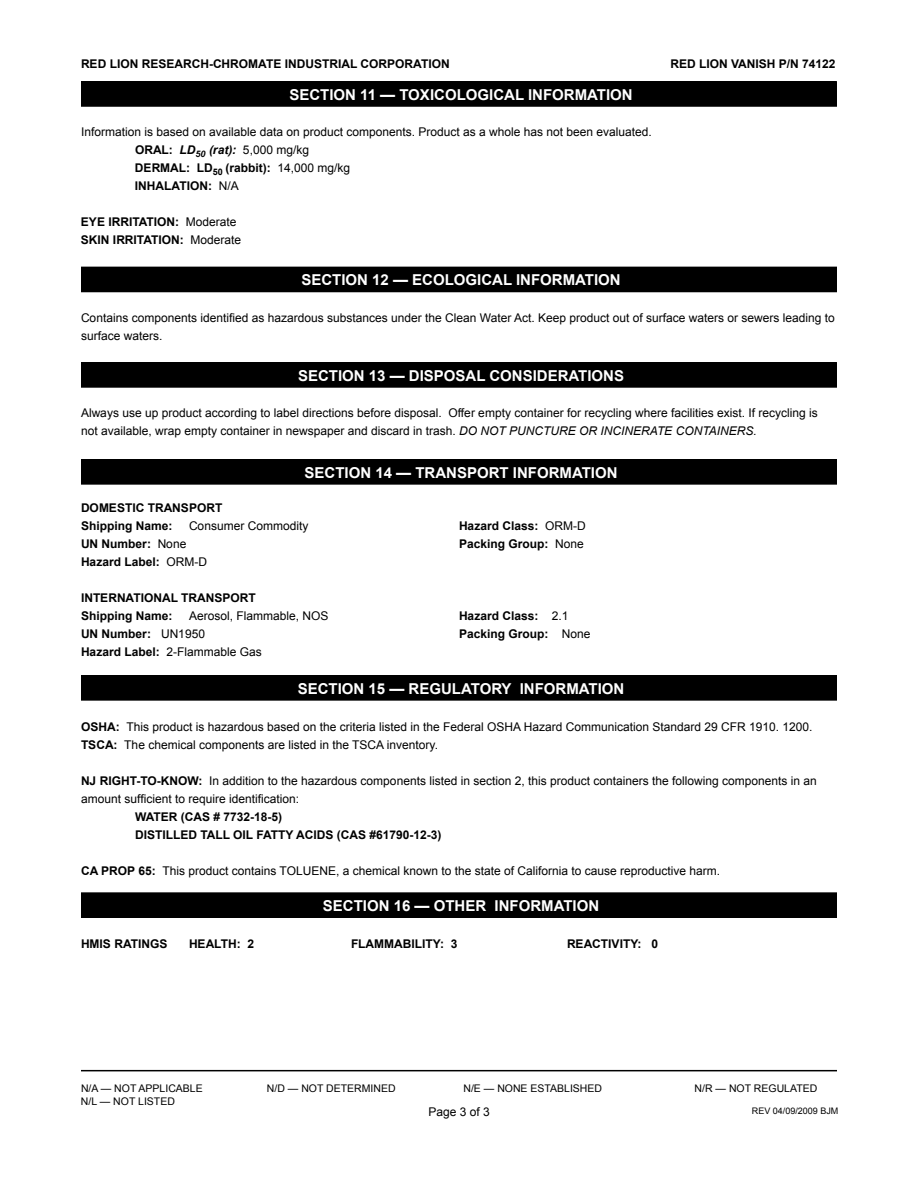
<style>
.page{position:relative;width:918px;height:1188px;background:#fff}
.page>*{position:absolute;margin:0;border:0;box-sizing:border-box;transform-origin:0 0}
.t1{font:700 15px "Arial";color:#fff}
.t2{font:12px/18px "Arial";color:#000}
.t3{font:700 12px/18px "Arial";color:#000}
.t4{font:italic 12px "Arial";color:#000}
.t5{font:10.5px "Arial";color:#000}
.t6{font:9px "Arial";color:#000}
.s1{font-weight:700}
.s2{font-weight:700;font-style:italic}
.s3{font-weight:400}
.s4{font-style:italic}
</style>
<div class="page">
<hr style="left:81px;top:1070px;width:756px;height:1px;background:#000">
<div style="left:82px;top:82px;width:754px;height:24px;background:#000"></div>
<div style="left:81px;top:81px;width:756px;height:26px;border:2px solid #000"></div>
<div style="left:82px;top:267px;width:754px;height:25px;background:#000"></div>
<div style="left:82px;top:363px;width:754px;height:24px;background:#000"></div>
<div style="left:81px;top:362px;width:756px;height:26px;border:2px solid #000"></div>
<div style="left:82px;top:460px;width:754px;height:24px;background:#000"></div>
<div style="left:81px;top:459px;width:756px;height:26px;border:2px solid #000"></div>
<div style="left:82px;top:676px;width:754px;height:24px;background:#000"></div>
<div style="left:81px;top:675px;width:756px;height:26px;border:2px solid #000"></div>
<div style="left:82px;top:893px;width:754px;height:24px;background:#000"></div>
<div style="left:81px;top:892px;width:756px;height:26px;border:2px solid #000"></div>
<p class="t3" style="left:81px;top:55px;width:9px">RED</p>
<p class="t3" style="left:110px;top:55px;width:42px">LION RESEARC</p>
<p class="t3" style="left:200px;top:55px;width:57px">H-CHROMATE</p>
<p class="t3" style="left:285px;top:55px;width:39px">INDUSTR</p>
<p class="t3" style="left:338px;top:55px;width:76px">IAL CORPORAT</p>
<p class="t3" style="left:428px;top:55px;width:32px">ION</p>
<p class="t3" style="left:670px;top:55px;width:9px">RED</p>
<p class="t3" style="left:699px;top:55px;width:138px">LION VAN ISH P/N 74122</p>
<p class="t1" style="left:289px;top:84px;width:11px">SECT</p>
<p class="t1" style="left:329px;top:84px;width:246px">ION 11 — TOXICOLOGICAL INFORMAT</p>
<p class="t1" style="left:606px;top:84px;width:26px">ION</p>
<p class="t2" style="left:135px;top:123px;width:518px;text-indent:-54px">Information is based on available data on product components. Product as a whole has not been evaluated.<br><span class="s1">O RAL :</span> <span class="s2">LD</span><sub>50</sub> <span class="s2">(rat):</span> 5,000 mg/kg<br><span class="s1">DERMAL : LD</span><sub>50</sub> <span class="s1">(RABBIT):</span> 14,000 mg/kg<br><span class="s1">INHALATIO N:</span> n/a</p>
<p class="t3" style="left:81px;top:213px;width:162px">EYE IRRITATIO N: <span class="s3">Moderate<br></span>SKI N IRRITATION: <span class="s3">Moderate</span></p>
<p class="t1" style="left:301px;top:270px;width:11px">SECT</p>
<p class="t1" style="left:341px;top:270px;width:222px">ION 12 — ECOLOGICAL INFORMAT</p>
<p class="t1" style="left:594px;top:270px;width:26px">ION</p>
<p class="t2" style="left:81px;top:309px;width:755px">Contains components identified as hazardous substances under the Clean Water Act. Keep product out of surface waters or sewers leading to surface waters.</p>
<p class="t1" style="left:298px;top:365px;width:11px">SECT</p>
<p class="t1" style="left:338px;top:365px;width:210px">ION 13 — DISPOSAL CONSIDERAT</p>
<p class="t1" style="left:587px;top:365px;width:27px">IONS</p>
<p class="t2" style="left:81px;top:404px;width:738px">Always use up product according to label directions before disposal. Offer empty container for recycling where facilities exist. If recycling is not available, wrap empty container in newspaper and discard in trash. <span class="s4">DO NOT</span></p>
<p class="t4" style="left:509px;top:423px;width:18px">PUNCTU</p>
<p class="t4" style="left:559px;top:423px;width:50px">RE OR INCINE</p>
<p class="t4" style="left:641px;top:423px;width:18px">RATE</p>
<p class="t4" style="left:676px;top:423px;width:9px">CONTAINE</p>
<p class="t4" style="left:737px;top:423px;width:22px">RS.</p>
<p class="t1" style="left:305px;top:462px;width:11px">SECT</p>
<p class="t1" style="left:345px;top:462px;width:82px">ION 14 — TRANS</p>
<p class="t1" style="left:467px;top:462px;width:93px">PORT INFORMAT</p>
<p class="t1" style="left:591px;top:462px;width:26px">ION</p>
<p class="t3" style="left:81px;top:500px;width:28px">DOMEST</p>
<p class="t3" style="left:132px;top:500px;width:25px">IC TRANS</p>
<p class="t3" style="left:189px;top:500px;width:26px">PORT</p>
<p class="t3" style="left:81px;top:518px;width:93px">SHIPPING NAME:</p>
<p class="t2" style="left:189px;top:517px;width:121px">Consumer Commodity</p>
<p class="t3" style="left:459px;top:518px;width:96px">HAZARD CLASS: <span class="s3">orm</span></p>
<p class="t2" style="left:573px;top:517px;width:13px">-d</p>
<p class="t3" style="left:81px;top:536px;width:107px">UN NUMBER: <span class="s3">None</span></p>
<p class="t3" style="left:459px;top:536px;width:126px">PACKING GROUP: <span class="s3">None</span></p>
<p class="t3" style="left:81px;top:554px;width:128px">HAZARD LABEL: <span class="s3">ORM-D</span></p>
<p class="t3" style="left:81px;top:590px;width:110px">INTERNATIONAL TRANS</p>
<p class="t3" style="left:223px;top:590px;width:26px">PORT</p>
<p class="t3" style="left:81px;top:608px;width:93px">SHIPPING NAME:</p>
<p class="t2" style="left:189px;top:607px;width:141px">Aerosol, Flammable, NOS</p>
<p class="t3" style="left:459px;top:608px;width:111px">HAZARD CLASS: <span class="s3">2.1</span></p>
<p class="t3" style="left:81px;top:626px;width:126px">UN NUMBER: <span class="s3">UN1950</span></p>
<p class="t3" style="left:459px;top:626px;width:133px">PACKING GROUP: <span class="s3">None</span></p>
<p class="t2" style="left:81px;top:643px;width:182px"><span class="s1">HAZARD LABEL:</span> 2-Flammable Gas</p>
<p class="t1" style="left:298px;top:678px;width:11px">SECT</p>
<p class="t1" style="left:338px;top:678px;width:83px">ION 15 — REG</p>
<p class="t1" style="left:441px;top:678px;width:126px">ULATORY INFORMAT</p>
<p class="t1" style="left:598px;top:678px;width:26px">ION</p>
<p class="t2" style="left:81px;top:718px;width:733px"><span class="s1">OSHA:</span> This product is hazardous based on the criteria listed in the Federal OSHA Hazard Communication Standard 29 CFR 1910. 1200.<br><span class="s1">TSCA</span></p>
<p class="t2" style="left:114px;top:736px;width:326px"><span class="s1">:</span> The chemical components are listed in the TSCA inventory.</p>
<p class="t3" style="left:81px;top:772px;width:99px">NJ RIGHT-TO-KNOW</p>
<p class="t2" style="left:81px;top:772px;width:737px;text-indent:118px"><span class="s1">:</span> In addition to the hazardous components listed in section 2, this product containers the following components in an amount sufficient to require identification:</p>
<p class="t3" style="left:135px;top:808px;width:149px">WATER (CAS # 7732-18-5)</p>
<p class="t3" style="left:81px;top:826px;width:13px">DISTILLED</p>
<p class="t3" style="left:200px;top:826px;width:9px">TALL</p>
<p class="t3" style="left:233px;top:826px;width:8px">OIL</p>
<p class="t3" style="left:256px;top:826px;width:8px">FATT</p>
<p class="t3" style="left:285px;top:826px;width:20px">Y ACIDS</p>
<p class="t3" style="left:337px;top:826px;width:14px">(CAS</p>
<p class="t3" style="left:369px;top:826px;width:74px">#61790-12-3)</p>
<p class="t3" style="left:81px;top:862px;width:30px">CA PROP</p>
<p class="t2" style="left:138px;top:862px;width:583px"><span class="s1">65:</span> This product contains TOLUENE, a chemical known to the state of California to cause reproductive harm.</p>
<p class="t1" style="left:323px;top:896px;width:278px">SECTION 16 — OTHER INFORMATION</p>
<p class="t3" style="left:81px;top:935px;width:42px">HMIS RAT</p>
<p class="t3" style="left:138px;top:935px;width:13px">INGS</p>
<p class="t3" style="left:189px;top:935px;width:67px">HEALTH: 2</p>
<p class="t3" style="left:351px;top:935px;width:25px">FLAMMA</p>
<p class="t3" style="left:403px;top:935px;width:75px">BILITY: 3 REACT</p>
<p class="t3" style="left:608px;top:935px;width:51px">IVITY: 0</p>
<p class="t5" style="left:81px;top:1082px;width:123px">N/A — NOT APPLICABLE</p>
<p class="t5" style="left:267px;top:1082px;width:130px">N/D — NOT DETERMINED</p>
<p class="t5" style="left:463px;top:1082px;width:140px">N/E — NONE ESTABLISHED</p>
<p class="t5" style="left:695px;top:1082px;width:124px">N/R — NOT REGULATED</p>
<p class="t5" style="left:81px;top:1094px;width:95px">N/L — NOT LISTED</p>
<p class="t6" style="left:752px;top:1105px;width:88px">REV 04/09/2009 BJM</p>
<p class="t2" style="left:428px;top:1103px;width:63px">Page 3 of 3</p>
</div>
